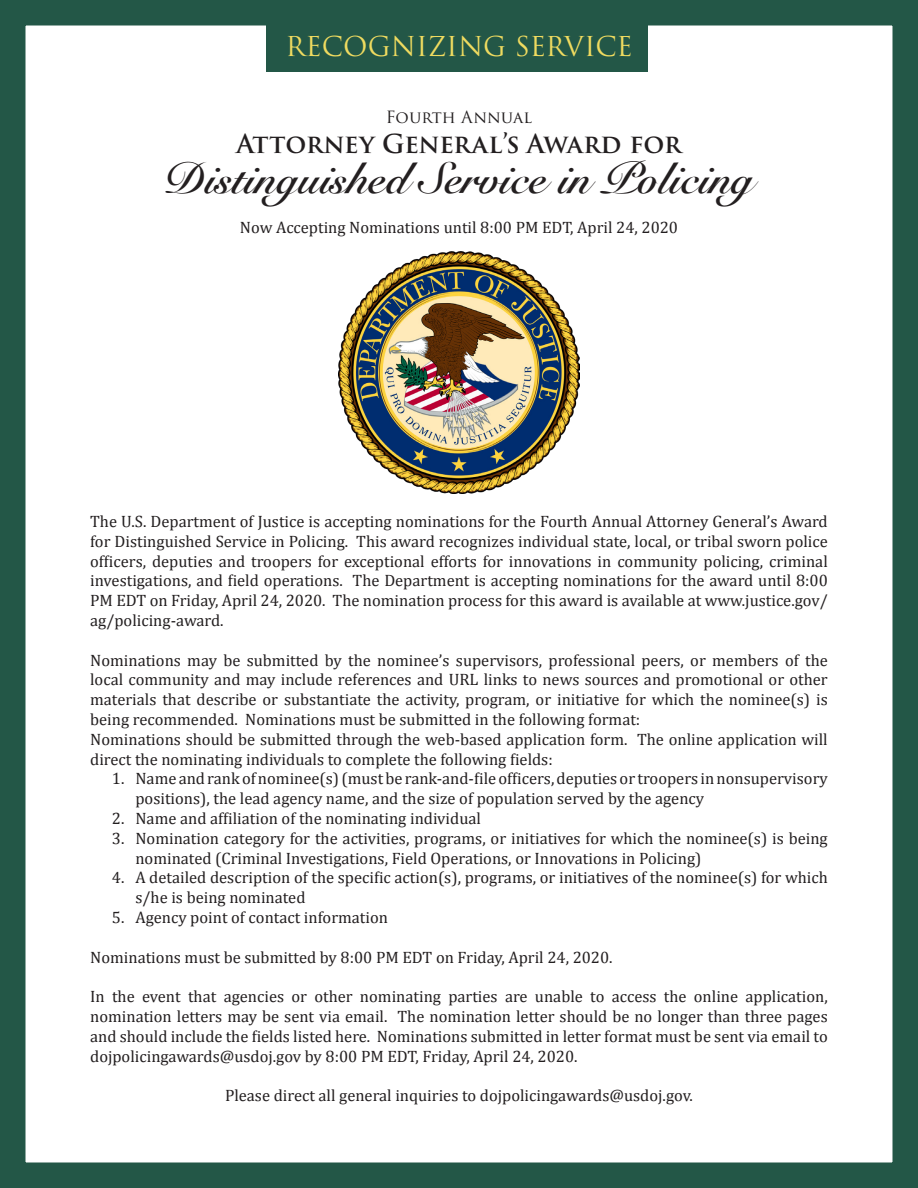
<style>
.page{position:relative;width:918px;height:1188px;background:#fff}
.page>*{position:absolute;margin:0;border:0;box-sizing:border-box;transform-origin:0 0}
.t1{font:700 43.5px "Snell Roundhand";color:#231f20}
.t2{font:26.7px "Trajan Pro 3";color:#efdb60}
.t3{font:600 25.5px "Trajan Pro 3";letter-spacing:-.01em;color:#231f20}
.t4{font:16.5px/19.8px "Cambria";color:#231f20}
.t5{font:16.5px "Trajan Pro 3";color:#231f20}
</style>
<div class="page">
<div style="left:0;top:0;width:918px;height:1188px;border:26px solid #235747"></div>
<div style="left:266px;top:0;width:382px;height:71px;background:#235747"></div>
<img style="left:338px;top:252px;width:242px;height:241px">
<p class="t2" style="left:285px;top:28px;width:349px">RECOGNIZING SERVICE</p>
<p class="t5" style="left:386px;top:105px;width:148px">Fourth Annual</p>
<p class="t3" style="left:236px;top:125px;width:447px">Attorney General’s Award for</p>
<p class="t1" style="left:164px;top:141px;width:591px">Distinguished Service in Policing</p>
<p class="t4" style="left:240px;top:217px;width:440px">Now Accepting Nominations until 8:00 PM EDT, April 24, 2020</p>
<p class="t4" style="left:90px;top:511px;width:739px;text-align:justify">The U.S. Department of Justice is accepting nominations for the Fourth Annual Attorney General’s Award for Distinguished Service in Policing. This award recognizes individual state, local, or tribal sworn police officers, deputies and troopers for exceptional efforts for innovations in community policing, criminal investigations, and field operations. The Department is accepting nominations for the award until 8:00<br>PM EDT on Friday, April 24, 2020. The nomination process for this award is available at www.justice.gov/ ag/policing-award.</p>
<p class="t4" style="left:90px;top:650px;width:739px;text-align:justify">Nominations may be submitted by the nominee’s supervisors, professional peers, or members of the local community and may include references and URL links to news sources and promotional or other materials that describe or substantiate the activity, program, or initiative for which the nominee(s) is being recommended. Nominations must be submitted in the following format:</p>
<p class="t4" style="left:90px;top:729px;width:739px">Nominations should be submitted through the web-based application form. The online application will direct the nominating individuals to complete the following fields:</p>
<p class="t4" style="left:135px;top:769px;width:694px;text-indent:-23px">1. Name and rank of nominee(s) (must be rank-and-file officers, deputies or troopers in nonsupervisory positions), the lead agency name, and the size of population served by the agency</p>
<p class="t4" style="left:112px;top:808px;width:371px">2. Name and affiliation of the nominating individual</p>
<p class="t4" style="left:135px;top:828px;width:694px;text-indent:-23px">3. Nomination category for the activities, programs, or initiatives for which the nominee(s) is being nominated (Criminal Investigations, Field Operations, or Innovations in Policing)</p>
<p class="t4" style="left:135px;top:868px;width:694px;text-indent:-23px">4. A detailed description of the specific action(s), programs, or initiatives of the nominee(s) for which s/he is being nominated</p>
<p class="t4" style="left:112px;top:907px;width:278px">5. Agency point of contact information</p>
<p class="t4" style="left:90px;top:947px;width:524px">Nominations must be submitted by 8:00 PM EDT on Friday, April 24, 2020.</p>
<p class="t4" style="left:90px;top:987px;width:739px;text-align:justify">In the event that agencies or other nominating parties are unable to access the online application, nomination letters may be sent via email. The nomination letter should be no longer than three pages and should include the fields listed here. Nominations submitted in letter format must be sent via email to dojpolicingawards@usdoj.gov by 8:00 PM EDT, Friday, April 24, 2020.</p>
<p class="t4" style="left:225px;top:1086px;width:469px">Please direct all general inquiries to dojpolicingawards@usdoj.gov.</p>
</div>
